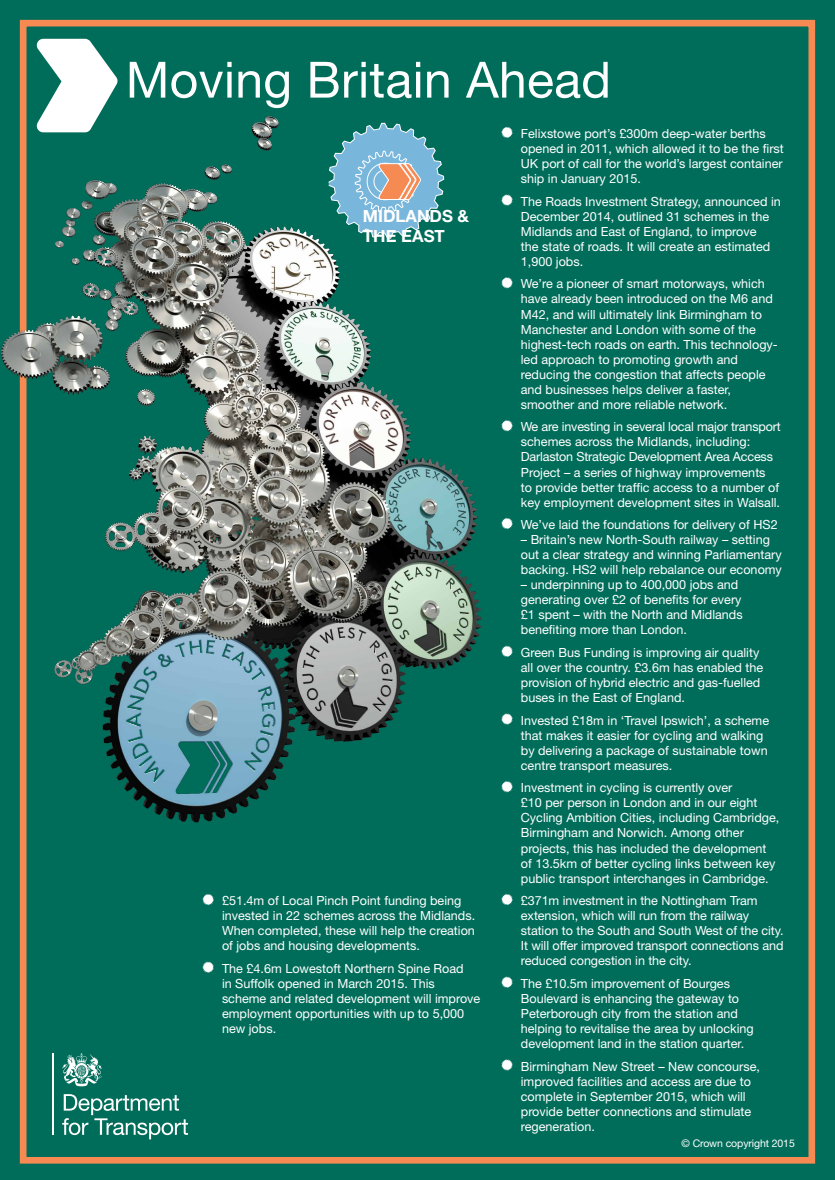
<style>
.page{position:relative;width:835px;height:1180px;background:#fff}
.page>*{position:absolute;margin:0;border:0;box-sizing:border-box;transform-origin:0 0}
.t1{font:50.05px "Helvetica Neue";letter-spacing:.005em;color:#fff}
.t2{font:700 16.8px/19.6px "Helvetica Neue";color:#fff}
.Text__38_on_44{font:12.6px/15px "Helvetica Neue";color:#fff}
.t3{font:10.5px "Helvetica Neue";letter-spacing:-.01em;color:#fff}
</style>
<div class="page">
<div style="left:0;top:0;width:834px;height:1180px;background:#006d5a"></div>
<div style="left:20px;top:20px;width:795px;height:1143px;border:7px solid #f68a52"></div>
<svg style="left:36px;top:39px;width:81px;height:67px"></svg>
<svg style="left:501px;top:127px;width:11px;height:11px"></svg>
<img style="left:1px;top:106px;width:481px;height:733px">
<svg style="left:501px;top:194px;width:11px;height:12px"></svg>
<svg style="left:501px;top:277px;width:11px;height:11px"></svg>
<svg style="left:501px;top:420px;width:11px;height:11px"></svg>
<svg style="left:501px;top:518px;width:11px;height:11px"></svg>
<svg style="left:501px;top:646px;width:11px;height:11px"></svg>
<svg style="left:501px;top:713px;width:11px;height:11px"></svg>
<svg style="left:501px;top:781px;width:11px;height:11px"></svg>
<svg style="left:501px;top:894px;width:11px;height:11px"></svg>
<svg style="left:501px;top:976px;width:11px;height:12px"></svg>
<svg style="left:501px;top:1059px;width:11px;height:11px"></svg>
<svg style="left:202px;top:894px;width:12px;height:11px"></svg>
<svg style="left:202px;top:961px;width:12px;height:12px"></svg>
<svg style="left:327px;top:122px;width:117px;height:117px"></svg>
<hr style="left:52px;top:1053px;width:2px;height:81px;background:#fff">
<svg style="left:62px;top:1094px;width:126px;height:45px"></svg>
<svg style="left:62px;top:1053px;width:40px;height:33px"></svg>
<h1 class="t1" style="left:126px;top:50px;width:486px">Moving Britain Ahead</h1>
<h1 class="t2" style="left:363px;top:206px;width:108px">MIDLANDS &amp;<br>THE EAST</h1>
<p class="Text__38_on_44" style="left:222px;top:893px;width:255px">£51.4m of Local Pinch Point funding being invested in 22 schemes across the Midlands.<br>When completed, these will help the creation of jobs and housing developments.</p>
<p class="Text__38_on_44" style="left:222px;top:960px;width:260px">The £4.6m Lowestoft Northern Spine Road<br>in Suffolk opened in March 2015. This scheme and related development will improve employment opportunities with up to 5,000 new jobs.</p>
<p class="Text__38_on_44" style="left:520px;top:126px;width:264px">Felixstowe port’s £300m deep-water berths opened in 2011, which allowed it to be the first UK port of call for the world’s largest container ship in January 2015.</p>
<p class="Text__38_on_44" style="left:520px;top:193px;width:261px">The Roads Investment Strategy, announced in December 2014, outlined 31 schemes in the Midlands and East of England, to improve<br>the state of roads. It will create an estimated 1,900 jobs.</p>
<p class="Text__38_on_44" style="left:520px;top:276px;width:258px">We’re a pioneer of smart motorways, which have already been introduced on the M6 and M42, and will ultimately link Birmingham to Manchester and London with some of the highest-tech roads on earth. This technology&shy;led approach to promoting growth and reducing the congestion that affects people and businesses helps deliver a faster, smoother and more reliable network.</p>
<p class="Text__38_on_44" style="left:520px;top:419px;width:261px">We are investing in several local major transport schemes across the Midlands, including:<br>Darlaston Strategic Development Area Access Project – a series of highway improvements<br>to provide better traffic access to a number of key employment development sites in Walsall.</p>
<p class="Text__38_on_44" style="left:520px;top:517px;width:258px">We’ve laid the foundations for delivery of HS2</p>
<p class="Text__38_on_44" style="left:520px;top:532px;width:262px">– Britain’s new North-South railway – setting out a clear strategy and winning Parliamentary backing. HS2 will help rebalance our economy</p>
<p class="Text__38_on_44" style="left:520px;top:577px;width:223px">– underpinning up to 400,000 jobs and generating over £2 of benefits for every £1 spent – with the North and Midlands benefiting more than London.</p>
<p class="Text__38_on_44" style="left:520px;top:645px;width:244px">Green Bus Funding is improving air quality all over the country. £3.6m has enabled the provision of hybrid electric and gas-fuelled buses in the East of England.</p>
<p class="Text__38_on_44" style="left:520px;top:712px;width:250px">Invested £18m in ‘Travel Ipswich’, a scheme that makes it easier for cycling and walking by delivering a package of sustainable town centre transport measures.</p>
<p class="Text__38_on_44" style="left:520px;top:780px;width:260px">Investment in cycling is currently over<br>£10 per person in London and in our eight Cycling Ambition Cities, including Cambridge, Birmingham and Norwich. Among other projects, this has included the development of 13.5km of better cycling links between key public transport interchanges in Cambridge.</p>
<p class="Text__38_on_44" style="left:520px;top:893px;width:264px">£371m investment in the Nottingham Tram extension, which will run from the railway station to the South and South West of the city.<br>It will offer improved transport connections and reduced congestion in the city.</p>
<p class="Text__38_on_44" style="left:520px;top:975px;width:234px">The £10.5m improvement of Bourges Boulevard is enhancing the gateway to Peterborough city from the station and helping to revitalise the area by unlocking development land in the station quarter.</p>
<p class="Text__38_on_44" style="left:520px;top:1058px;width:240px">Birmingham New Street – New concourse, improved facilities and access are due to complete in September 2015, which will provide better connections and stimulate regeneration.</p>
<p class="t3" style="left:681px;top:1137px;width:115px">© Crown copyright 2015</p>
</div>
